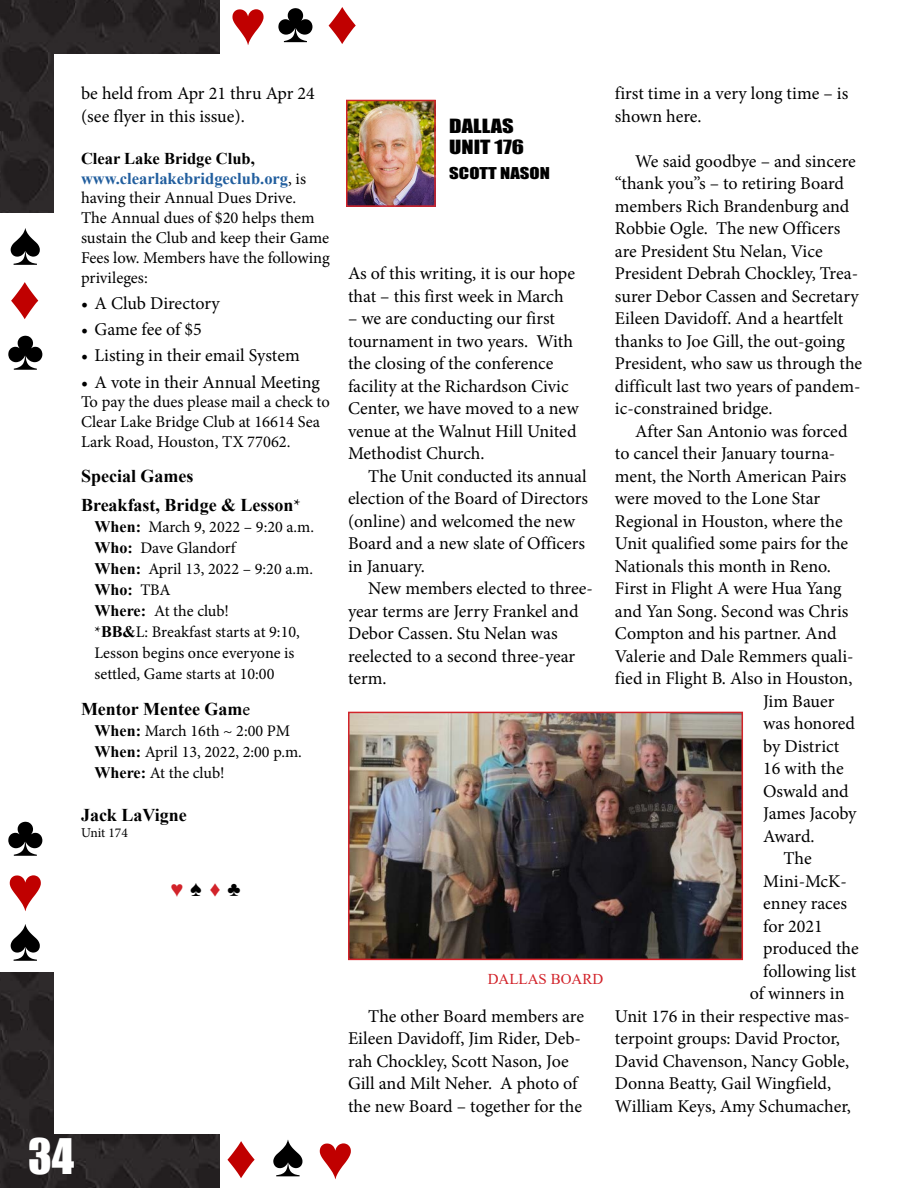
<style>
.page{position:relative;width:918px;height:1188px;background:#fff}
.page>*{position:absolute;margin:0;border:0;box-sizing:border-box;transform-origin:0 0}
.t1{font:45px "Impact";color:#fff}
.t2{font:18px/22.5px "Minion Pro";color:#000}
.t3{font:700 18px/29.2px "Times New Roman";color:#000}
.t4{font:18px/21.6px "Impact";color:#000;scale:1.25 1}
.t5{font:16.5px/19.8px "Minion Pro";color:#000}
.t6{font:700 16.5px/19.8px "Times New Roman";color:#215e9e}
.t7{font:16.2px/21px "Minion Pro";color:#000}
.t8{font:700 16.2px "Times New Roman";color:#000}
.t9{font:15px "Times New Roman";color:#d2232a}
.t10{font:15px "Impact";color:#000;scale:1.25 1}
.t11{font:13.5px "Minion Pro";color:#000}
.s1{color:#000}
.s2{font-family:"Minion Pro";font-weight:400;color:#000}
.s3{font-family:"Minion Pro";font-weight:400}
.s4{font-family:"Times New Roman";font-weight:700}
</style>
<div class="page">
<img style="left:0;top:0;width:220px;height:1188px">
<div style="left:54px;top:54px;width:810px;height:1080px;background:#fff"></div>
<div style="left:0;top:214px;width:918px;height:758px;background:#fff"></div>
<img style="left:349px;top:103px;width:84px;height:101px">
<div style="left:346px;top:100px;width:90px;height:107px;border:2px solid #d2232a"></div>
<img style="left:351px;top:715px;width:389px;height:242px">
<div style="left:348px;top:712px;width:395px;height:248px;border:2px solid #d2232a"></div>
<p class="t2" style="left:81px;top:82px;width:235px">be held from Apr 21 thru Apr 24 (see flyer in this issue).</p>
<p class="t6" style="left:81px;top:148px;width:227px"><span class="s1">Clear Lake Bridge Club, </span>www.clearlakebridgeclub.org<span class="s2">, is</span></p>
<p class="t5" style="left:81px;top:188px;width:250px">having their Annual Dues Drive.<br>The Annual dues of $20 helps them sustain the Club and keep their Game<br>Fees low. Members have the following privileges:</p>
<p class="t2" style="left:81px;top:292px;width:140px">• A Club Directory</p>
<p class="t2" style="left:81px;top:318px;width:122px">• Game fee of $5</p>
<p class="t2" style="left:81px;top:344px;width:220px">• Listing in their email System</p>
<p class="t2" style="left:81px;top:371px;width:240px">• A vote in their Annual Meeting</p>
<p class="t5" style="left:81px;top:392px;width:250px">To pay the dues please mail a check to<br>Clear Lake Bridge Club at 16614 Sea<br>Lark Road, Houston, TX 77062.</p>
<p class="t3" style="left:81px;top:460px;width:221px">Special Games<br>Breakfast, Bridge &amp; Lesson<span class="s3">*</span></p>
<p class="t7" style="left:94px;top:516px;width:221px"><span class="s4">When:</span> March 9, 2022 – 9:20 a.m.<br><span class="s4">Who:</span> Dave Glandorf<br><span class="s4">When:</span> April 13, 2022 – 9:20 a.m.</p>
<p class="t8" style="left:94px;top:578px;width:78px">Who: <span class="s3">TBA</span></p>
<p class="t7" style="left:94px;top:600px;width:207px"><span class="s4">Where:</span> At the club!<br>*<span class="s4">BB&amp;</span>L: Breakfast starts at 9:10,<br>Lesson begins once everyone is settled, Game starts at 10:00</p>
<p class="t3" style="left:81px;top:694px;width:171px">Mentor Mentee Gam<span class="s3">e</span></p>
<p class="t7" style="left:94px;top:720px;width:209px"><span class="s4">When:</span> March 16th ~ 2:00 PM<br><span class="s4">When:</span> April 13, 2022, 2:00 p.m.<br><span class="s4">Where:</span> At the club!</p>
<p class="t3" style="left:81px;top:799px;width:107px">Jack LaVigne</p>
<p class="t11" style="left:81px;top:824px;width:48px">Unit 174</p>
<h1 class="t1" style="left:28px;top:1121px;width:48px">34</h1>
<p class="t4" style="left:449px;top:114px;width:61px">DALLAS<br>UNIT 176</p>
<p class="t10" style="left:449px;top:161px;width:82px">SCOTT NASON</p>
<p class="t2" style="left:348px;top:262px;width:229px">As of this writing, it is our hope that – this first week in March</p>
<p class="t2" style="left:348px;top:307px;width:232px">– we are conducting our first tournament in two years. With the closing of the conference facility at the Richardson Civic<br>Center, we have moved to a new venue at the Walnut Hill United<br>Methodist Church.</p>
<p class="t2" style="left:348px;top:465px;width:242px;text-indent:20px">The Unit conducted its annual election of the Board of Directors (online) and welcomed the new<br>Board and a new slate of Officers in January.</p>
<p class="t2" style="left:348px;top:577px;width:246px;text-indent:20px">New members elected to three&shy;year terms are Jerry Frankel and<br>Debor Cassen. Stu Nelan was reelected to a second three-year term.</p>
<p class="t9" style="left:488px;top:968px;width:117px">DALLAS BOARD</p>
<p class="t2" style="left:348px;top:1005px;width:238px;text-indent:20px">The other Board members are<br>Eileen Davidoff, Jim Rider, Deb&shy;rah Chockley, Scott Nason, Joe<br>Gill and Milt Neher. A photo of the new Board – together for the</p>
<p class="t2" style="left:615px;top:82px;width:235px">first time in a very long time – is shown here.</p>
<p class="t2" style="left:615px;top:150px;width:249px;text-indent:20px">We said goodbye – and sincere “thank you”s – to retiring Board members Rich Brandenburg and<br>Robbie Ogle. The new Officers are President Stu Nelan, Vice<br>President Debrah Chockley, Trea&shy;surer Debor Cassen and Secretary<br>Eileen Davidoff. And a heartfelt thanks to Joe Gill, the out-going<br>President, who saw us through the difficult last two years of pandem&shy;ic-constrained bridge.</p>
<p class="t2" style="left:635px;top:420px;width:214px">After San Antonio was forced</p>
<p class="t2" style="left:615px;top:442px;width:222px">to cancel their January tourna-</p>
<p class="t2" style="left:615px;top:465px;width:233px">ment, the North American Pairs</p>
<p class="t2" style="left:615px;top:487px;width:207px">were moved to the Lone Star</p>
<p class="t2" style="left:615px;top:510px;width:229px">Regional in Houston, where the</p>
<p class="t2" style="left:615px;top:532px;width:235px">Unit qualified some pairs for the</p>
<p class="t2" style="left:615px;top:555px;width:218px">Nationals this month in Reno.</p>
<p class="t2" style="left:615px;top:577px;width:228px">First in Flight A were Hua Yang</p>
<p class="t2" style="left:615px;top:600px;width:235px">and Yan Song. Second was Chris</p>
<p class="t2" style="left:615px;top:622px;width:223px">Compton and his partner. And</p>
<p class="t2" style="left:615px;top:645px;width:240px">Valerie and Dale Remmers quali-</p>
<p class="t2" style="left:615px;top:667px;width:239px">fied in Flight B. Also in Houston,</p>
<p class="t2" style="left:763px;top:690px;width:73px">Jim Bauer</p>
<p class="t2" style="left:763px;top:712px;width:93px">was honored</p>
<p class="t2" style="left:763px;top:735px;width:78px">by District</p>
<p class="t2" style="left:763px;top:757px;width:82px">16 with the</p>
<p class="t2" style="left:763px;top:780px;width:87px">Oswald and</p>
<p class="t2" style="left:763px;top:802px;width:95px">James Jacoby</p>
<p class="t2" style="left:763px;top:825px;width:53px">Award.</p>
<p class="t2" style="left:784px;top:847px;width:30px">The</p>
<p class="t2" style="left:763px;top:870px;width:85px">Mini-McK-</p>
<p class="t2" style="left:763px;top:892px;width:85px">enney races</p>
<p class="t2" style="left:763px;top:915px;width:61px">for 2021</p>
<p class="t2" style="left:763px;top:937px;width:97px">produced the</p>
<p class="t2" style="left:763px;top:960px;width:95px">following list</p>
<p class="t2" style="left:750px;top:982px;width:96px">of winners in</p>
<p class="t2" style="left:615px;top:1005px;width:237px">Unit 176 in their respective mas-</p>
<p class="t2" style="left:615px;top:1027px;width:227px">terpoint groups: David Proctor,</p>
<p class="t2" style="left:615px;top:1050px;width:236px">David Chavenson, Nancy Goble,</p>
<p class="t2" style="left:615px;top:1072px;width:218px">Donna Beatty, Gail Wingfield,</p>
<p class="t2" style="left:615px;top:1095px;width:237px">William Keys, Amy Schumacher,</p>
</div>
